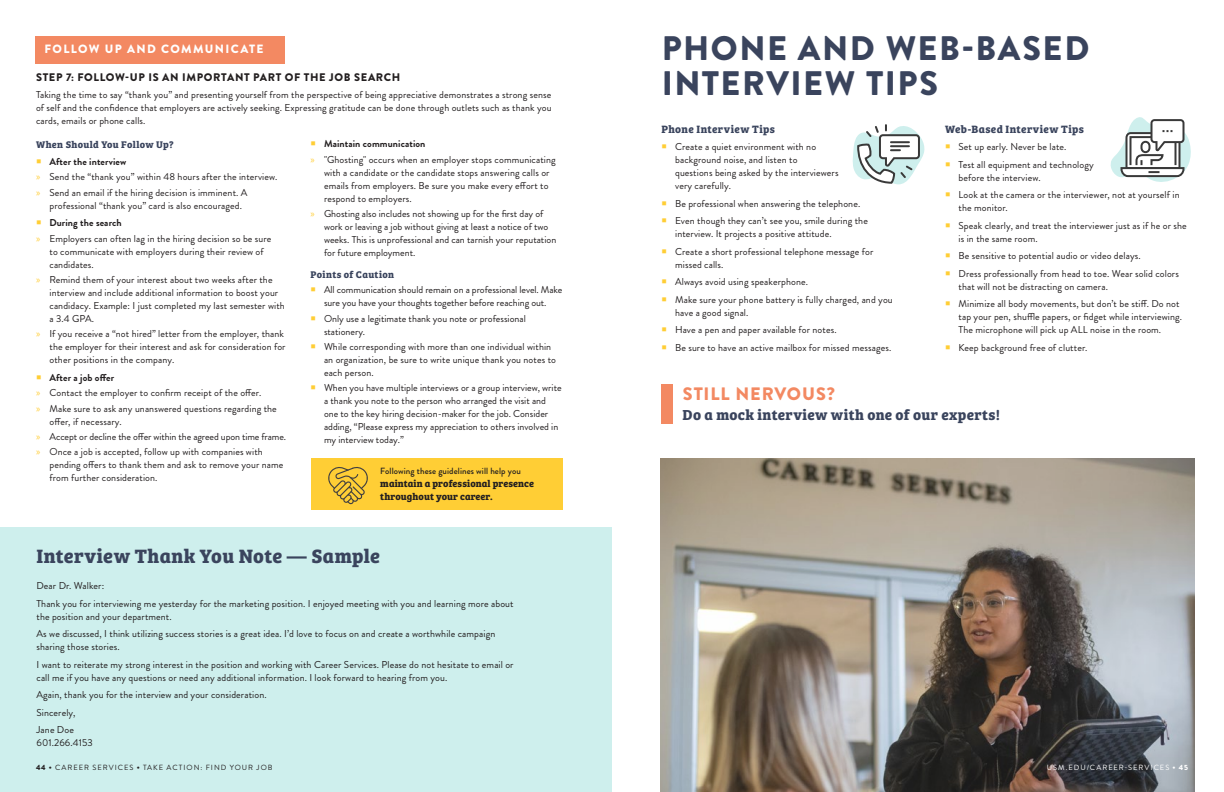
<style>
.page{position:relative;width:1224px;height:792px;background:#fff}
.page>*{position:absolute;margin:0;border:0;box-sizing:border-box;transform-origin:0 0}
.t1{font:900 34px/35px "Brandon Grotesque";letter-spacing:.045em;color:#3a445d}
.t2{font:700 20px "Bree Serif";letter-spacing:.02em;color:#3a445d}
.t3{font:900 18px "Brandon Grotesque";letter-spacing:.05em;color:#f38962}
.t4{font:700 15px "Bree Serif";letter-spacing:.02em;color:#3a445d}
.t5{font:900 12px "Brandon Grotesque";letter-spacing:.11em;color:#fff}
.t6{font:900 11px "Brandon Grotesque";letter-spacing:.06em;color:#231f20}
.t7{font:700 11px "Bree Serif";letter-spacing:.035em;color:#3a445d}
.t8{font:10px/13px "Brandon Grotesque";letter-spacing:.01em;color:#231f20}
.t9{font:700 10px/13px "Bree Serif";letter-spacing:.01em;color:#231f20}
.t10{font:700 10px "Bree Serif";letter-spacing:.03em;color:#3a445d}
.t11{font:500 9px "Brandon Grotesque";letter-spacing:.01em;color:#231f20}
.t12{font:7.5px "Brandon Grotesque";letter-spacing:.135em;color:#231f20}
.t13{font:7.5px "Brandon Grotesque";letter-spacing:.13em;color:#fff}
.s1{font-weight:700}
.s2{font-family:"Myriad Pro";color:#ffce35}
.s3{font-weight:900}
</style>
<div class="page">
<img style="left:660px;top:458px;width:535px;height:334px">
<div style="left:0;top:528px;width:612px;height:264px;background:#ceefed"></div>
<div style="left:36px;top:36px;width:249px;height:27px;background:#f38962"></div>
<svg style="left:852px;top:124px;width:73px;height:61px"></svg>
<svg style="left:1110px;top:117px;width:81px;height:65px"></svg>
<div style="left:662px;top:384px;width:11px;height:40px;background:#f38962"></div>
<div style="left:311px;top:458px;width:251px;height:52px;background:#ffce35"></div>
<svg style="left:328px;top:467px;width:40px;height:37px"></svg>
<p class="t5" style="left:45px;top:41px;width:221px">FOLLOW UP AND COMMUNICATE</p>
<p class="t6" style="left:36px;top:69px;width:366px">STEP 7: FOLLOW-UP IS AN IMPORTANT PART OF THE JOB SEARCH</p>
<p class="t8" style="left:36px;top:89px;width:517px;text-align:justify">Taking the time to say “thank you” and presenting yourself from the perspective of being appreciative demonstrates a strong sense of self and the confidence that employers are actively seeking. Expressing gratitude can be done through outlets such as thank you cards, emails or phone calls.</p>
<p class="t10" style="left:36px;top:136px;width:139px">When Should You Follow Up?</p>
<p class="t8" style="left:36px;top:154px;width:243px;line-height:15.3px;text-indent:14px"><span class="s1">After the interview<br></span><span class="s2">»</span> Send the “thank you” within 48 hours after the interview. <span class="s2">»</span> Send an email if the hiring decision is imminent. A</p>
<p class="t8" style="left:50px;top:199px;width:194px">professional “thank you” card is also encouraged.</p>
<p class="t8" style="left:36px;top:215px;width:237px;line-height:15.3px;text-indent:14px"><span class="s1">During the search<br></span><span class="s2">»</span> Employers can often lag in the hiring decision so be sure</p>
<p class="t8" style="left:50px;top:245px;width:216px">to communicate with employers during their review of candidates.</p>
<p class="t8" style="left:50px;top:273px;width:237px;text-indent:-14px"><span class="s2">»</span> Remind them of your interest about two weeks after the interview and include additional information to boost your candidacy. Example: I just completed my last semester with a 3.4 GPA.</p>
<p class="t8" style="left:50px;top:328px;width:238px;text-indent:-14px"><span class="s2">»</span> If you receive a “not hired” letter from the employer, thank the employer for their interest and ask for consideration for other positions in the company.</p>
<p class="t8" style="left:36px;top:370px;width:242px;line-height:15.3px;text-indent:14px"><span class="s1">After a job offer<br></span><span class="s2">»</span> Contact the employer to confirm receipt of the offer.<br><span class="s2">»</span> Make sure to ask any unanswered questions regarding the</p>
<p class="t8" style="left:36px;top:414px;width:252px;line-height:15.3px;text-indent:14px">offer, if necessary.<br><span class="s2">»</span> Accept or decline the offer within the agreed upon time frame. <span class="s2">»</span> Once a job is accepted, follow up with companies with</p>
<p class="t8" style="left:50px;top:458px;width:235px">pending offers to thank them and ask to remove your name from further consideration.</p>
<p class="t8" style="left:310px;top:136px;width:247px;line-height:15.3px;text-indent:14px"><span class="s1">Maintain communication<br></span><span class="s2">»</span> "Ghosting" occurs when an employer stops communicating</p>
<p class="t8" style="left:324px;top:166px;width:227px;text-align:justify">with a candidate or the candidate stops answering calls or emails from employers. Be sure you make every effort to respond to employers.</p>
<p class="t8" style="left:324px;top:207px;width:234px;text-indent:-14px"><span class="s2">»</span> Ghosting also includes not showing up for the first day of work or leaving a job without giving at least a notice of two weeks. This is unprofessional and can tarnish your reputation for future employment.</p>
<p class="t10" style="left:310px;top:267px;width:85px">Points of Caution</p>
<p class="t8" style="left:324px;top:284px;width:240px">All communication should remain on a professional level. Make sure you have your thoughts together before reaching out.</p>
<p class="t8" style="left:324px;top:312px;width:203px">Only use a legitimate thank you note or professional stationery.</p>
<p class="t8" style="left:324px;top:340px;width:234px">While corresponding with more than one individual within an organization, be sure to write unique thank you notes to each person.</p>
<p class="t8" style="left:324px;top:382px;width:239px">When you have multiple interviews or a group interview, write a thank you note to the person who arranged the visit and one to the key hiring decision-maker for the job. Consider adding, “Please express my appreciation to others involved in my interview today.”</p>
<p class="t11" style="left:380px;top:465px;width:142px">Following these guidelines will help you</p>
<p class="t9" style="left:380px;top:477px;width:155px">maintain a professional presence throughout your career.</p>
<h2 class="t2" style="left:37px;top:540px;width:345px">Interview Thank You Note — Sample</h2>
<p class="t8" style="left:36px;top:577px;width:479px;line-height:17.5px">Dear Dr. Walker:<br>Thank you for interviewing me yesterday for the marketing position. I enjoyed meeting with you and learning more about</p>
<p class="t8" style="left:36px;top:608px;width:460px;line-height:17.5px">the position and your department.<br>As we discussed, I think utilizing success stories is a great idea. I’d love to focus on and create a worthwhile campaign</p>
<p class="t8" style="left:36px;top:638px;width:479px;line-height:17.5px">sharing those stories.<br>I want to reiterate my strong interest in the position and working with Career Services. Please do not hesitate to email or</p>
<p class="t8" style="left:36px;top:669px;width:412px;line-height:17.5px">call me if you have any questions or need any additional information. I look forward to hearing from you.<br>Again, thank you for the interview and your consideration.<br>Sincerely,<br>Jane Doe</p>
<p class="t8" style="left:36px;top:736px;width:58px">601.266.4153</p>
<h1 class="t1" style="left:662px;top:31px;width:429px">PHONE AND WEB-BASED<br>INTERVIEW TIPS</h1>
<p class="t7" style="left:662px;top:121px;width:115px">Phone Interview Tips</p>
<p class="t8" style="left:675px;top:141px;width:165px">Create a quiet environment with no background noise, and listen to<br>questions being asked by the interviewers very carefully.</p>
<p class="t8" style="left:675px;top:195px;width:194px;line-height:17.5px">Be professional when answering the telephone.<br>Even though they can’t see you, smile during the</p>
<p class="t8" style="left:675px;top:225px;width:200px;line-height:17.5px">interview. It projects a positive attitude.<br>Create a short professional telephone message for</p>
<p class="t8" style="left:675px;top:256px;width:219px;line-height:17.5px">missed calls.<br>Always avoid using speakerphone.<br>Make sure your phone battery is fully charged, and you</p>
<p class="t8" style="left:675px;top:304px;width:218px;line-height:17.8px">have a good signal.<br>Have a pen and paper available for notes.<br>Be sure to have an active mailbox for missed messages.</p>
<p class="t7" style="left:945px;top:121px;width:140px">Web-Based Interview Tips</p>
<p class="t8" style="left:959px;top:138px;width:137px;line-height:17.5px">Set up early. Never be late.<br>Test all equipment and technology</p>
<p class="t8" style="left:959px;top:169px;width:223px;line-height:17.5px">before the interview.<br>Look at the camera or the interviewer, not at yourself in</p>
<p class="t8" style="left:959px;top:199px;width:230px;line-height:17.5px">the monitor.<br>Speak clearly, and treat the interviewer just as if he or she</p>
<p class="t8" style="left:959px;top:230px;width:222px;line-height:17.5px">is in the same room.<br>Be sensitive to potential audio or video delays.<br>Dress professionally from head to toe. Wear solid colors</p>
<p class="t8" style="left:959px;top:278px;width:222px;line-height:17.5px">that will not be distracting on camera.<br>Minimize all body movements, but don’t be stiff. Do not</p>
<p class="t8" style="left:959px;top:311px;width:225px">tap your pen, shuffle papers, or fidget while interviewing.<br>The microphone will pick up ALL noise in the room.</p>
<p class="t8" style="left:959px;top:341px;width:130px">Keep background free of clutter.</p>
<h3 class="t3" style="left:683px;top:381px;width:154px">STILL NERVOUS?</h3>
<h3 class="t4" style="left:683px;top:403px;width:319px">Do a mock interview with one of our experts!</h3>
<p class="t12" style="left:36px;top:763px;width:238px"><span class="s3">44 •</span> CAREER SERVICES <span class="s3">•</span> TAKE ACTION: FIND YOUR JOB</p>
<p class="t13" style="left:1047px;top:763px;width:143px">USM.EDU/CAREER-SERVICES <span class="s3">• 45</span></p>
</div>
